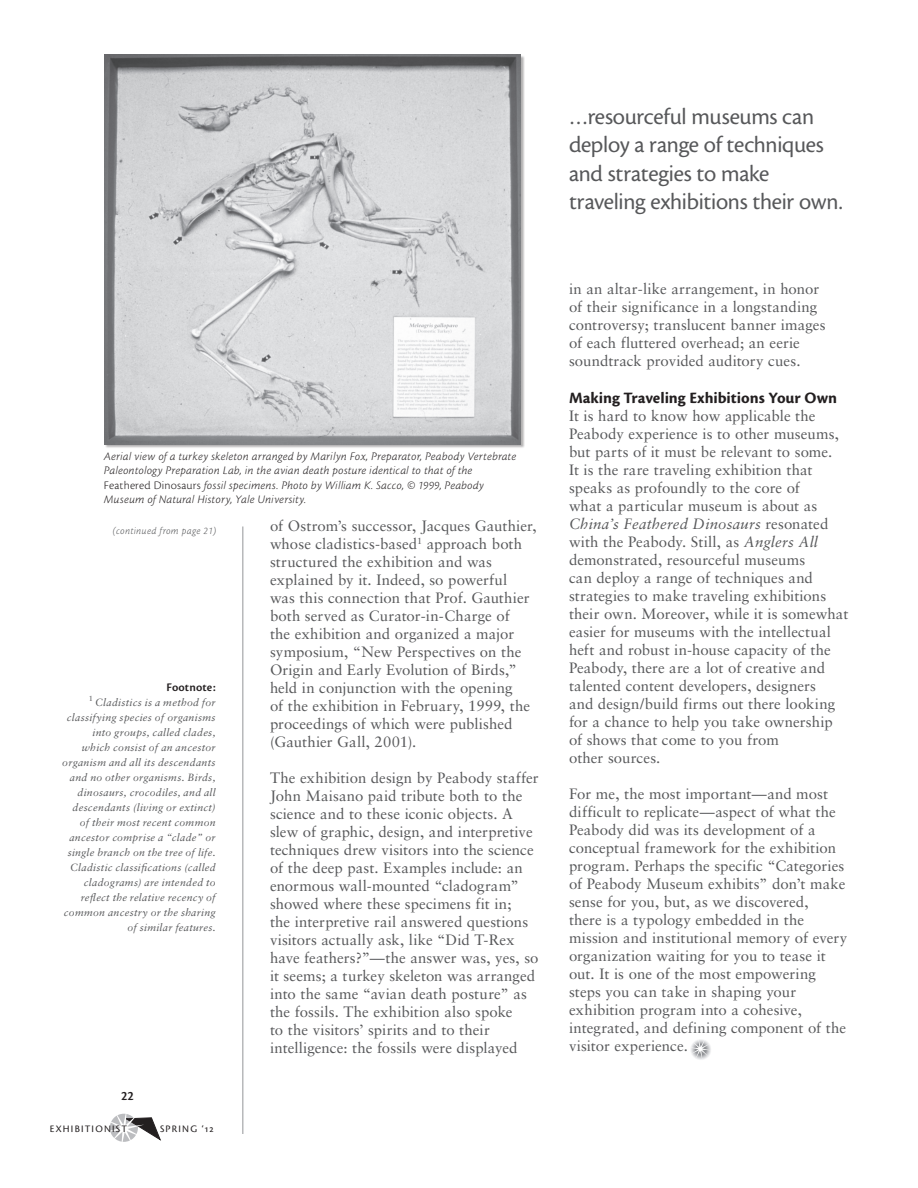
<style>
.page{position:relative;width:918px;height:1188px;background:#fff}
.page>*{position:absolute;margin:0;border:0;box-sizing:border-box;transform-origin:0 0}
.t1{font:24px/28.5px "Cronos MM 408 16";letter-spacing:-.01em;color:#57585a}
.t2{font:16.5px "Cronos MM 700 11";color:#231f20}
.t3{font:15px/18px "Sabon";color:#57585a}
.t4{font:13.5px "Cronos MM 574 9";color:#231f20}
.t5{font:12.15px "Cronos MM 574 8";letter-spacing:.01em;color:#231f20}
.t6{font:12px/14.4px "Cronos MM It 250 8";letter-spacing:.02em;color:#231f20}
.t7{font:italic 10.5px/15px "Sabon";letter-spacing:.025em;color:#57585a;text-align:right}
.t8{font:10.5px "Cronos MM It 250 7";letter-spacing:.04em;color:#57585a;scale:.95 1}
.t9{font:10.35px "Cronos MM SC 408 9";letter-spacing:.12em;color:#231f20}
.s1{font-family:"Cronos MM 250 8"}
.s2{font-style:italic}
</style>
<div class="page">
<svg style="left:109px;top:1113px;width:52px;height:29px"></svg>
<hr style="left:242px;top:526px;width:1px;height:608px;background:#939598">
<svg style="left:691px;top:1039px;width:20px;height:21px"></svg>
<div style="left:105px;top:55px;width:420px;height:394px;background:#231f20;opacity:.35"></div>
<img style="left:105px;top:55px;width:416px;height:389px">
<p class="t6" style="left:104px;top:449px;width:414px">Aerial view of a turkey skeleton arranged by Marilyn Fox, Preparator, Peabody Vertebrate Paleontology Preparation Lab, in the avian death posture identical to that of the <span class="s1">Feathered Dinosaurs</span> fossil specimens. Photo by William K. Sacco, © 1999, Peabody Museum of Natural History, Yale University.</p>
<p class="t8" style="left:113px;top:525px;width:110px">(continued from page 21)</p>
<p class="t3" style="left:270px;top:516px;width:268px">of Ostrom’s successor, Jacques Gauthier, whose cladistics-based<sup>1</sup> approach both structured the exhibition and was explained by it. Indeed, so powerful<br>was this connection that Prof. Gauthier both served as Curator-in-Charge of<br>the exhibition and organized a major symposium, “New Perspectives on the Origin and Early Evolution of Birds,” held in conjunction with the opening<br>of the exhibition in February, 1999, the proceedings of which were published (Gauthier Gall, 2001).</p>
<p class="t3" style="left:270px;top:768px;width:270px">The exhibition design by Peabody staffer John Maisano paid tribute both to the science and to these iconic objects. A slew of graphic, design, and interpretive techniques drew visitors into the science of the deep past. Examples include: an enormous wall-mounted “cladogram” showed where these specimens fit in;<br>the interpretive rail answered questions visitors actually ask, like “Did T-Rex have feathers?”—the answer was, yes, so it seems; a turkey skeleton was arranged into the same “avian death posture” as the fossils. The exhibition also spoke<br>to the visitors’ spirits and to their intelligence: the fossils were displayed</p>
<p class="t5" style="left:166px;top:680px;width:51px">Footnote:</p>
<p class="t7" style="left:62px;top:694px;width:155px"><sup>1</sup> Cladistics is a method for classifying species of organisms into groups, called clades, which consist of an ancestor organism and all its descendants and no other organisms. Birds, dinosaurs, crocodiles, and all descendants (living or extinct) of their most recent common ancestor comprise a “clade” or single branch on the tree of life.<br>Cladistic classifications (called cladograms) are intended to reflect the relative recency of common ancestry or the sharing of similar features.</p>
<p class="t4" style="left:121px;top:1088px;width:15px">22</p>
<p class="t9" style="left:50px;top:1124px;width:79px">EXHIBITIONIST</p>
<p class="t9" style="left:160px;top:1124px;width:55px">SPRING ‘12</p>
<p class="t1" style="left:569px;top:103px;width:275px">…resourceful museums can deploy a range of techniques and strategies to make traveling exhibitions their own.</p>
<p class="t3" style="left:569px;top:279px;width:258px">in an altar-like arrangement, in honor of their significance in a longstanding controversy; translucent banner images of each fluttered overhead; an eerie soundtrack provided auditory cues.</p>
<p class="t2" style="left:569px;top:389px;width:270px">Making Traveling Exhibitions Your Own</p>
<p class="t3" style="left:569px;top:407px;width:281px">It is hard to know how applicable the Peabody experience is to other museums, but parts of it must be relevant to some.<br>It is the rare traveling exhibition that speaks as profoundly to the core of<br>what a particular museum is about as <span class="s2">China’s Feathered Dinosaurs</span> resonated with the Peabody. Still, as <span class="s2">Anglers All </span>demonstrated, resourceful museums<br>can deploy a range of techniques and strategies to make traveling exhibitions their own. Moreover, while it is somewhat easier for museums with the intellectual heft and robust in-house capacity of the Peabody, there are a lot of creative and talented content developers, designers</p>
<p class="t3" style="left:569px;top:695px;width:268px">and design/build firms out there looking for a chance to help you take ownership of shows that come to you from</p>
<p class="t3" style="left:569px;top:749px;width:93px">other sources.</p>
<p class="t3" style="left:569px;top:785px;width:280px">For me, the most important—and most difficult to replicate—aspect of what the Peabody did was its development of a conceptual framework for the exhibition program. Perhaps the specific “Categories of Peabody Museum exhibits” don’t make sense for you, but, as we discovered,<br>there is a typology embedded in the mission and institutional memory of every organization waiting for you to tease it out. It is one of the most empowering steps you can take in shaping your exhibition program into a cohesive, integrated, and defining component of the visitor experience.</p>
</div>
